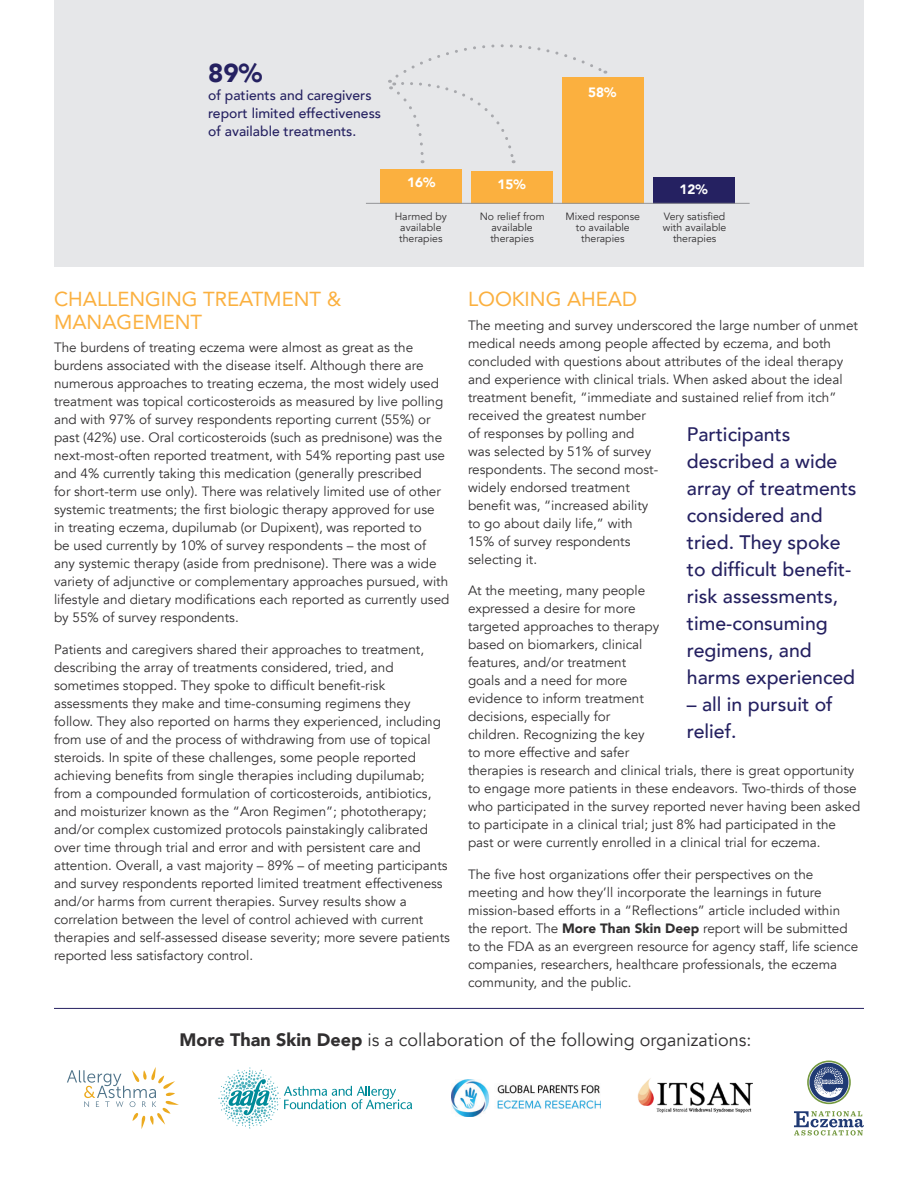
<style>
.page{position:relative;width:918px;height:1188px;background:#fff}
.page>*{position:absolute;margin:0;border:0;box-sizing:border-box;transform-origin:0 0}
.Graphic_Header{font:900 25.8px "Avenir";color:#252161}
.Subhead_Level_2{font:20.25px/22.5px "Avenir";color:#fbb03f}
.Pull_Quote{font:500 19.5px/27px "Avenir";color:#252161}
.survey_-_blue_quotes{font:18px "Avenir";color:#312f30}
.Graphic_Header-2{font:500 13.95px/17.9px "Avenir";color:#252161}
.Body_copy_9pt{font:13.5px/18px "Avenir";color:#312f30}
.Photo_Caption{font:900 13.5px "Avenir";color:#fff}
.Photo_Caption-2{font:10.5px/10.9px "Avenir";color:#312f30;text-align:center}
.s1{font-weight:900}
</style>
<div class="page">
<div style="left:54px;top:0;width:810px;height:267px;background:#e6e7e9"></div>
<svg style="left:218px;top:1068px;width:194px;height:61px"></svg>
<svg style="left:67px;top:1067px;width:112px;height:62px"></svg>
<img style="left:452px;top:1079px;width:148px;height:38px">
<svg style="left:794px;top:1111px;width:70px;height:25px"></svg>
<svg style="left:807px;top:1061px;width:44px;height:43px"></svg>
<svg style="left:809px;top:1062px;width:40px;height:41px"></svg>
<svg style="left:809px;top:1063px;width:40px;height:39px"></svg>
<svg style="left:814px;top:1067px;width:29px;height:31px"></svg>
<img style="left:637px;top:1078px;width:116px;height:35px">
<hr style="left:54px;top:1008px;width:810px;height:1px;background:#252161">
<div style="left:653px;top:178px;width:82px;height:26px;background:#252161"></div>
<div style="left:562px;top:78px;width:82px;height:126px;background:#fbb03f"></div>
<div style="left:471px;top:171px;width:82px;height:33px;background:#fbb03f"></div>
<div style="left:380px;top:169px;width:82px;height:35px;background:#fbb03f"></div>
<hr style="left:366px;top:203px;width:384px;height:1px;background:#939598">
<svg style="left:389px;top:44px;width:217px;height:119px"></svg>
<p class="Graphic_Header" style="left:208px;top:51px;width:56px">89%</p>
<p class="Graphic_Header-2" style="left:208px;top:86px;width:175px">of patients and caregivers report limited effectiveness of available treatments.</p>
<p class="Photo_Caption" style="left:588px;top:81px;width:30px">58%</p>
<p class="Photo_Caption" style="left:407px;top:170px;width:30px">16%</p>
<p class="Photo_Caption" style="left:498px;top:173px;width:30px">15%</p>
<p class="Photo_Caption" style="left:679px;top:178px;width:30px">12%</p>
<p class="Photo_Caption-2" style="left:395px;top:211px;width:54px">Harmed by available therapies</p>
<p class="Photo_Caption-2" style="left:480px;top:211px;width:66px">No relief from available therapies</p>
<p class="Photo_Caption-2" style="left:566px;top:211px;width:76px">Mixed response to available therapies</p>
<p class="Photo_Caption-2" style="left:663px;top:211px;width:65px">Very satisfied with available therapies</p>
<p class="Subhead_Level_2" style="left:54px;top:288px;width:289px">CHALLENGING TREATMENT &amp;<br>MANAGEMENT</p>
<p class="Body_copy_9pt" style="left:54px;top:339px;width:397px">The burdens of treating eczema were almost as great as the burdens associated with the disease itself. Although there are numerous approaches to treating eczema, the most widely used treatment was topical corticosteroids as measured by live polling and with 97% of survey respondents reporting current (55%) or past (42%) use. Oral corticosteroids (such as prednisone) was the next-most-often reported treatment, with 54% reporting past use and 4% currently taking this medication (generally prescribed<br>for short-term use only). There was relatively limited use of other systemic treatments; the first biologic therapy approved for use<br>in treating eczema, dupilumab (or Dupixent), was reported to<br>be used currently by 10% of survey respondents – the most of any systemic therapy (aside from prednisone). There was a wide variety of adjunctive or complementary approaches pursued, with lifestyle and dietary modifications each reported as currently used by 55% of survey respondents.</p>
<p class="Body_copy_9pt" style="left:54px;top:640px;width:397px">Patients and caregivers shared their approaches to treatment, describing the array of treatments considered, tried, and sometimes stopped. They spoke to difficult benefit-risk assessments they make and time-consuming regimens they follow. They also reported on harms they experienced, including from use of and the process of withdrawing from use of topical steroids. In spite of these challenges, some people reported achieving benefits from single therapies including dupilumab; from a compounded formulation of corticosteroids, antibiotics, and moisturizer known as the “Aron Regimen”; phototherapy; and/or complex customized protocols painstakingly calibrated over time through trial and error and with persistent care and attention. Overall, a vast majority – 89% – of meeting participants and survey respondents reported limited treatment effectiveness and/or harms from current therapies. Survey results show a correlation between the level of control achieved with current therapies and self-assessed disease severity; more severe patients reported less satisfactory control.</p>
<p class="Subhead_Level_2" style="left:468px;top:288px;width:171px">LOOKING AHEAD</p>
<p class="Body_copy_9pt" style="left:468px;top:316px;width:392px">The meeting and survey underscored the large number of unmet medical needs among people affected by eczema, and both concluded with questions about attributes of the ideal therapy and experience with clinical trials. When asked about the ideal treatment benefit, “immediate and sustained relief from itch” received the greatest number<br>of responses by polling and<br>was selected by 51% of survey<br>respondents. The second most-<br>widely endorsed treatment<br>benefit was, “increased ability<br>to go about daily life,” with<br>15% of survey respondents<br>selecting it.</p>
<p class="Body_copy_9pt" style="left:468px;top:582px;width:394px">At the meeting, many people<br>expressed a desire for more<br>targeted approaches to therapy<br>based on biomarkers, clinical<br>features, and/or treatment<br>goals and a need for more<br>evidence to inform treatment<br>decisions, especially for<br>children. Recognizing the key<br>to more effective and safer<br>therapies is research and clinical trials, there is great opportunity to engage more patients in these endeavors. Two-thirds of those who participated in the survey reported never having been asked to participate in a clinical trial; just 8% had participated in the past or were currently enrolled in a clinical trial for eczema.</p>
<p class="Body_copy_9pt" style="left:468px;top:865px;width:392px">The five host organizations offer their perspectives on the meeting and how they’ll incorporate the learnings in future mission-based efforts in a “Reflections” article included within the report. The <span class="s1">More Than Skin Deep</span> report will be submitted to the FDA as an evergreen resource for agency staff, life science companies, researchers, healthcare professionals, the eczema community, and the public.</p>
<p class="Pull_Quote" style="left:687px;top:420px;width:171px">Participants described a wide array of treatments considered and tried. They spoke to difficult benefit&shy;risk assessments, time-consuming regimens, and harms experienced</p>
<p class="Pull_Quote" style="left:687px;top:690px;width:147px">– all in pursuit of relief.</p>
<p class="survey_-_blue_quotes" style="left:179px;top:1029px;width:573px"><span class="s1">More Than Skin Deep</span> is a collaboration of the following organizations:</p>
</div>
